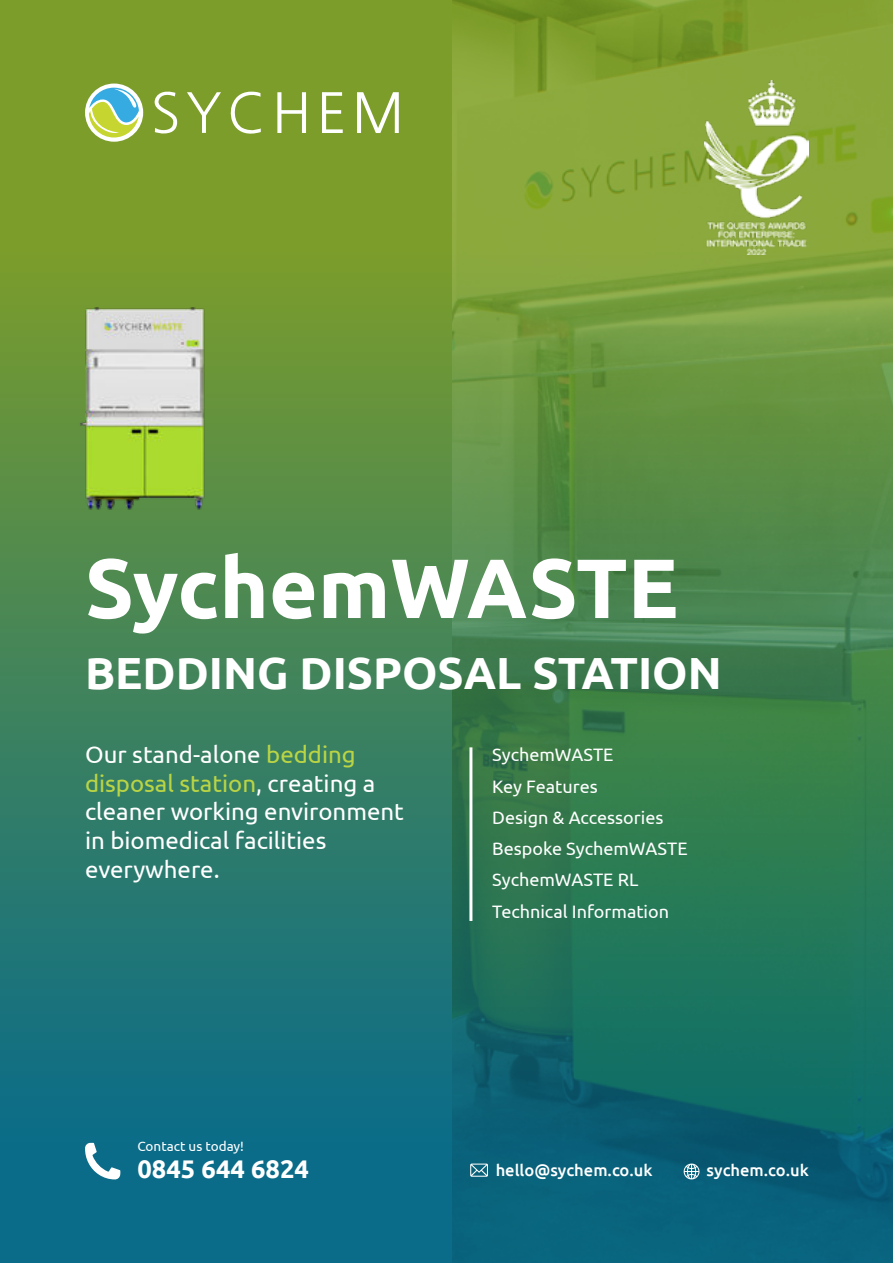
<style>
.page{position:relative;width:893px;height:1263px;background:#fff}
.page>*{position:absolute;margin:0;border:0;box-sizing:border-box;transform-origin:0 0}
.t1{font:700 84px "Ubuntu";color:#fff}
.t2{font:700 45px "Ubuntu";color:#fff}
.t3{font:700 25.5px "Ubuntu";color:#fff}
.t4{font:24px/28.8px "Ubuntu";color:#fff}
.t5{font:18px/31.2px "Ubuntu";color:#fff}
.t6{font:500 16.5px "Ubuntu";color:#fff}
.t7{font:13.5px "Ubuntu";color:#fff}
.s1{color:#bad444}
</style>
<div class="page">
<div style="left:0;top:0;width:893px;height:1263px;background:linear-gradient(to bottom,#8ea51b,#006891)"></div>
<img style="left:452px;top:0;width:441px;height:1263px">
<svg style="left:85px;top:1143px;width:35px;height:36px"></svg>
<svg style="left:470px;top:1163px;width:18px;height:14px"></svg>
<svg style="left:684px;top:1163px;width:16px;height:16px"></svg>
<hr style="left:469px;top:747px;width:3px;height:174px;background:#fff">
<img style="left:704px;top:81px;width:105px;height:174px">
<img style="left:72px;top:305px;width:149px;height:215px">
<svg style="left:85px;top:84px;width:58px;height:58px"></svg>
<svg style="left:89px;top:88px;width:50px;height:49px"></svg>
<svg style="left:154px;top:90px;width:24px;height:45px"></svg>
<svg style="left:187px;top:92px;width:34px;height:41px"></svg>
<svg style="left:277px;top:92px;width:29px;height:41px"></svg>
<svg style="left:322px;top:92px;width:21px;height:41px"></svg>
<svg style="left:228px;top:92px;width:33px;height:48px;background:#94ae51"></svg>
<svg style="left:357px;top:92px;width:42px;height:41px"></svg>
<h1 class="t1" style="left:85px;top:553px;width:595px">SychemWASTE</h1>
<h2 class="t2" style="left:85px;top:654px;width:638px">BEDDING DISPOSAL STATION</h2>
<p class="t4" style="left:85px;top:741px;width:320px">Our stand-alone <span class="s1">bedding disposal station</span>, creating a cleaner working environment in biomedical facilities everywhere.</p>
<p class="t5" style="left:492px;top:740px;width:197px">SychemWASTE<br>Key Features<br>Design &amp; Accessories<br>Bespoke SychemWASTE<br>SychemWASTE RL<br>Technical Information</p>
<p class="t7" style="left:137px;top:1140px;width:108px">Contact us today!</p>
<p class="t3" style="left:137px;top:1158px;width:173px">0845 644 6824</p>
<p class="t6" style="left:707px;top:1163px;width:104px">sychem.co.uk</p>
<p class="t6" style="left:496px;top:1163px;width:158px">hello@sychem.co.uk</p>
</div>
